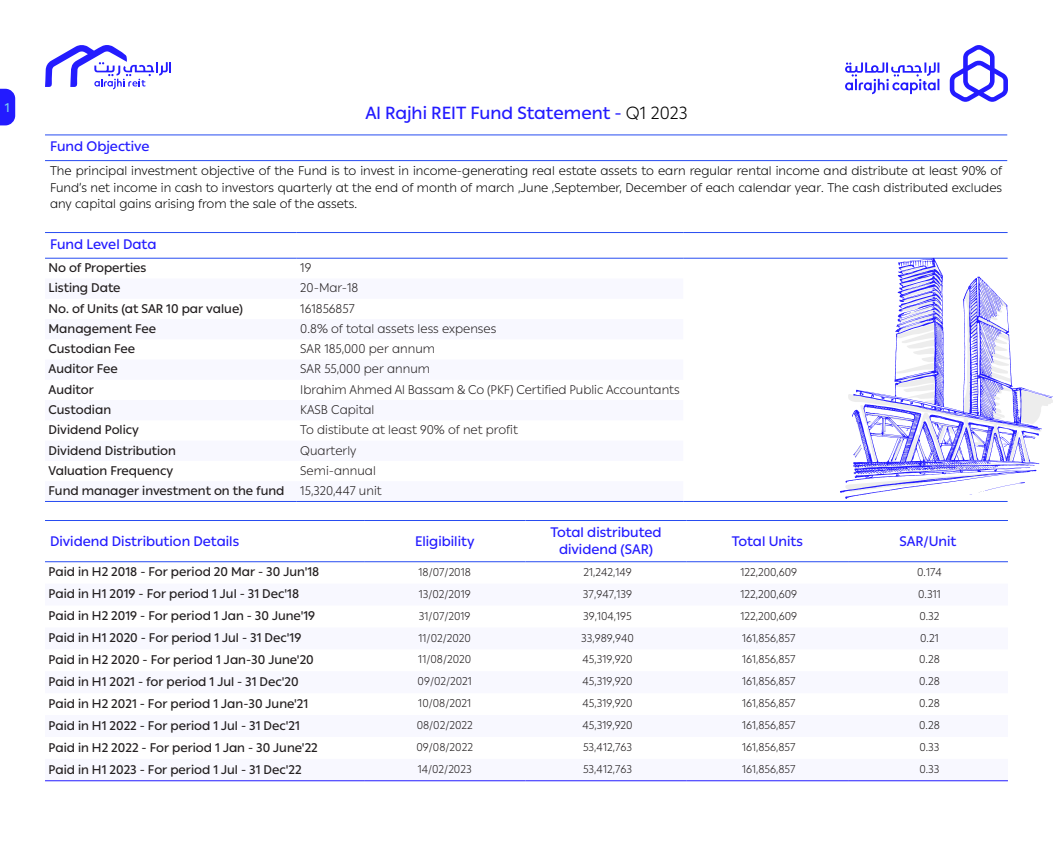
<style>
.page{position:relative;width:1053px;height:851px;background:#fff}
.page>*{position:absolute;margin:0;border:0;box-sizing:border-box;transform-origin:0 0}
.t1{font:500 17.5px "Ping AR+LT";color:#231bff}
.t2{font:500 13.75px/16.2px "Ping AR+LT";color:#231bff;text-align:center}
.t3{font:500 12.5px "Ping AR+LT";color:#231f20}
.t4{font:300 12.5px/16.2px "Ping AR+LT";color:#000;text-align:justify}
.t5{font:300 12.5px "Ping AR+LT";color:#231f20}
.t6{font:500 12.5px "Ping AR+LT";color:#7ad1ec}
.t7{font:300 11.25px "Ping AR+LT";color:#231f20}
.s1{font-weight:300;color:#000}
</style>
<div class="page">
<svg style="left:949px;top:45px;width:58px;height:57px"></svg>
<svg style="left:845px;top:62px;width:94px;height:32px"></svg>
<svg style="left:0;top:89px;width:15px;height:36px"></svg>
<svg style="left:45px;top:45px;width:126px;height:44px"></svg>
<hr style="left:45px;top:135px;width:962px;height:1px;background:#274cf1">
<hr style="left:45px;top:160px;width:962px;height:1px;background:#274cf1">
<svg style="left:45px;top:500px;width:638px;height:1px"></svg>
<hr style="left:45px;top:501px;width:252px;height:1px;background:#274cf1">
<hr style="left:297px;top:501px;width:386px;height:1px;background:#274cf1">
<hr style="left:683px;top:501px;width:324px;height:1px;background:#274cf1">
<hr style="left:45px;top:232px;width:252px;height:1px;background:#274cf1">
<hr style="left:297px;top:232px;width:386px;height:1px;background:#274cf1">
<hr style="left:683px;top:232px;width:324px;height:1px;background:#274cf1">
<hr style="left:45px;top:258px;width:252px;height:1px;background:#274cf1">
<hr style="left:297px;top:258px;width:386px;height:1px;background:#274cf1">
<hr style="left:683px;top:258px;width:324px;height:1px;background:#274cf1">
<hr style="left:45px;top:520px;width:319px;height:1px;background:#274cf1">
<hr style="left:364px;top:520px;width:161px;height:1px;background:#274cf1">
<hr style="left:525px;top:520px;width:161px;height:1px;background:#274cf1">
<hr style="left:686px;top:520px;width:162px;height:1px;background:#274cf1">
<hr style="left:848px;top:520px;width:159px;height:1px;background:#274cf1">
<hr style="left:45px;top:561px;width:319px;height:1px;background:#274cf1">
<hr style="left:364px;top:561px;width:161px;height:1px;background:#274cf1">
<hr style="left:525px;top:561px;width:161px;height:1px;background:#274cf1">
<hr style="left:686px;top:561px;width:162px;height:1px;background:#274cf1">
<hr style="left:848px;top:561px;width:159px;height:1px;background:#274cf1">
<hr style="left:45px;top:780px;width:319px;height:1px;background:#231bff">
<hr style="left:364px;top:780px;width:161px;height:1px;background:#231bff">
<hr style="left:525px;top:780px;width:161px;height:1px;background:#231bff">
<hr style="left:686px;top:780px;width:162px;height:1px;background:#231bff">
<hr style="left:848px;top:780px;width:159px;height:1px;background:#231bff">
<svg style="left:839px;top:258px;width:213px;height:241px"></svg>
<p class="t6" style="left:5px;top:100px;width:6px">1</p>
<p class="t1" style="left:365px;top:103px;width:324px">Al Rajhi REIT Fund Statement - <span class="s1">Q1 2023</span></p>
<p class="t2" style="left:50px;top:138px;width:101px">Fund Objective</p>
<p class="t4" style="left:50px;top:163px;width:953px">The principal investment objective of the Fund is to invest in income-generating real estate assets to earn regular rental income and distribute at least 90% of Fund’s net income in cash to investors quarterly at the end of month of march ,June ,September, December of each calendar year. The cash distributed excludes any capital gains arising from the sale of the assets.</p>
<p class="t2" style="left:50px;top:236px;width:108px">Fund Level Data</p>
<p class="t3" style="left:49px;top:260px;width:99px">No of Properties</p>
<p class="t5" style="left:300px;top:260px;width:13px">19</p>
<p class="t3" style="left:49px;top:281px;width:74px">Listing Date</p>
<p class="t5" style="left:300px;top:281px;width:60px">20-Mar-18</p>
<p class="t3" style="left:49px;top:301px;width:196px">No. of Units (at SAR 10 par value)</p>
<p class="t5" style="left:300px;top:301px;width:56px">161856857</p>
<p class="t3" style="left:49px;top:321px;width:109px">Management Fee</p>
<p class="t5" style="left:300px;top:321px;width:197px">0.8% of total assets less expenses</p>
<p class="t3" style="left:49px;top:341px;width:88px">Custodian Fee</p>
<p class="t5" style="left:300px;top:341px;width:136px">SAR 185,000 per annum</p>
<p class="t3" style="left:49px;top:362px;width:71px">Auditor Fee</p>
<p class="t5" style="left:300px;top:362px;width:131px">SAR 55,000 per annum</p>
<p class="t3" style="left:49px;top:382px;width:47px">Auditor</p>
<p class="t5" style="left:300px;top:382px;width:381px">Ibrahim Ahmed Al Bassam &amp; Co (PKF) Certified Public Accountants</p>
<p class="t3" style="left:49px;top:402px;width:64px">Custodian</p>
<p class="t5" style="left:300px;top:402px;width:76px">KASB Capital</p>
<p class="t3" style="left:49px;top:422px;width:92px">Dividend Policy</p>
<p class="t5" style="left:300px;top:422px;width:219px">To distibute at least 90% of net profit</p>
<p class="t3" style="left:49px;top:443px;width:129px">Dividend Distribution</p>
<p class="t5" style="left:300px;top:443px;width:58px">Quarterly</p>
<p class="t3" style="left:49px;top:463px;width:126px">Valuation Frequency</p>
<p class="t5" style="left:300px;top:463px;width:77px">Semi-annual</p>
<p class="t3" style="left:49px;top:483px;width:237px">Fund manager investment on the fund</p>
<p class="t5" style="left:300px;top:483px;width:83px">15,320,447 unit</p>
<p class="t2" style="left:50px;top:532px;width:191px">Dividend Distribution Details</p>
<p class="t2" style="left:415px;top:532px;width:61px">Eligibility</p>
<p class="t2" style="left:550px;top:524px;width:113px">Total distributed dividend (SAR)</p>
<p class="t2" style="left:731px;top:532px;width:72px">Total Units</p>
<p class="t2" style="left:899px;top:532px;width:58px">SAR/Unit</p>
<p class="t3" style="left:49px;top:564px;width:272px">Paid in H2 2018 - For period 20 Mar - 30 Jun'18</p>
<p class="t7" style="left:418px;top:565px;width:54px">18/07/2018</p>
<p class="t7" style="left:583px;top:565px;width:50px">21,242,149</p>
<p class="t7" style="left:740px;top:565px;width:58px">122,200,609</p>
<p class="t7" style="left:917px;top:565px;width:26px">0.174</p>
<p class="t3" style="left:49px;top:586px;width:252px">Paid in H1 2019 - For period 1 Jul - 31 Dec'18</p>
<p class="t7" style="left:419px;top:587px;width:53px">13/02/2019</p>
<p class="t7" style="left:583px;top:587px;width:51px">37,947,139</p>
<p class="t7" style="left:740px;top:587px;width:58px">122,200,609</p>
<p class="t7" style="left:918px;top:587px;width:24px">0.311</p>
<p class="t3" style="left:49px;top:608px;width:268px">Paid in H2 2019 - For period 1 Jan - 30 June'19</p>
<p class="t7" style="left:419px;top:609px;width:53px">31/07/2019</p>
<p class="t7" style="left:583px;top:609px;width:50px">39,104,195</p>
<p class="t7" style="left:740px;top:609px;width:58px">122,200,609</p>
<p class="t7" style="left:919px;top:609px;width:22px">0.32</p>
<p class="t3" style="left:49px;top:630px;width:254px">Paid in H1 2020 - For period 1 Jul - 31 Dec'19</p>
<p class="t7" style="left:418px;top:631px;width:54px">11/02/2020</p>
<p class="t7" style="left:581px;top:631px;width:54px">33,989,940</p>
<p class="t7" style="left:742px;top:631px;width:55px">161,856,857</p>
<p class="t7" style="left:920px;top:631px;width:20px">0.21</p>
<p class="t3" style="left:49px;top:652px;width:267px">Paid in H2 2020 - For period 1 Jan-30 June'20</p>
<p class="t7" style="left:418px;top:652px;width:54px">11/08/2020</p>
<p class="t7" style="left:582px;top:652px;width:52px">45,319,920</p>
<p class="t7" style="left:742px;top:652px;width:55px">161,856,857</p>
<p class="t7" style="left:919px;top:652px;width:22px">0.28</p>
<p class="t3" style="left:49px;top:674px;width:252px">Paid in H1 2021 - for period 1 Jul - 31 Dec'20</p>
<p class="t7" style="left:417px;top:674px;width:56px">09/02/2021</p>
<p class="t7" style="left:582px;top:674px;width:52px">45,319,920</p>
<p class="t7" style="left:742px;top:674px;width:55px">161,856,857</p>
<p class="t7" style="left:919px;top:674px;width:22px">0.28</p>
<p class="t3" style="left:49px;top:696px;width:261px">Paid in H2 2021 - For period 1 Jan-30 June'21</p>
<p class="t7" style="left:418px;top:696px;width:54px">10/08/2021</p>
<p class="t7" style="left:582px;top:696px;width:52px">45,319,920</p>
<p class="t7" style="left:742px;top:696px;width:55px">161,856,857</p>
<p class="t7" style="left:919px;top:696px;width:22px">0.28</p>
<p class="t3" style="left:49px;top:718px;width:253px">Paid in H1 2022 - For period 1 Jul - 31 Dec'21</p>
<p class="t7" style="left:416px;top:718px;width:58px">08/02/2022</p>
<p class="t7" style="left:582px;top:718px;width:52px">45,319,920</p>
<p class="t7" style="left:742px;top:718px;width:55px">161,856,857</p>
<p class="t7" style="left:919px;top:718px;width:22px">0.28</p>
<p class="t3" style="left:49px;top:740px;width:271px">Paid in H2 2022 - For period 1 Jan - 30 June'22</p>
<p class="t7" style="left:416px;top:740px;width:58px">09/08/2022</p>
<p class="t7" style="left:583px;top:740px;width:51px">53,412,763</p>
<p class="t7" style="left:742px;top:740px;width:55px">161,856,857</p>
<p class="t7" style="left:919px;top:740px;width:22px">0.33</p>
<p class="t3" style="left:49px;top:761px;width:254px">Paid in H1 2023 - For period 1 Jul - 31 Dec'22</p>
<p class="t7" style="left:418px;top:762px;width:55px">14/02/2023</p>
<p class="t7" style="left:583px;top:762px;width:51px">53,412,763</p>
<p class="t7" style="left:742px;top:762px;width:55px">161,856,857</p>
<p class="t7" style="left:919px;top:762px;width:22px">0.33</p>
</div>
